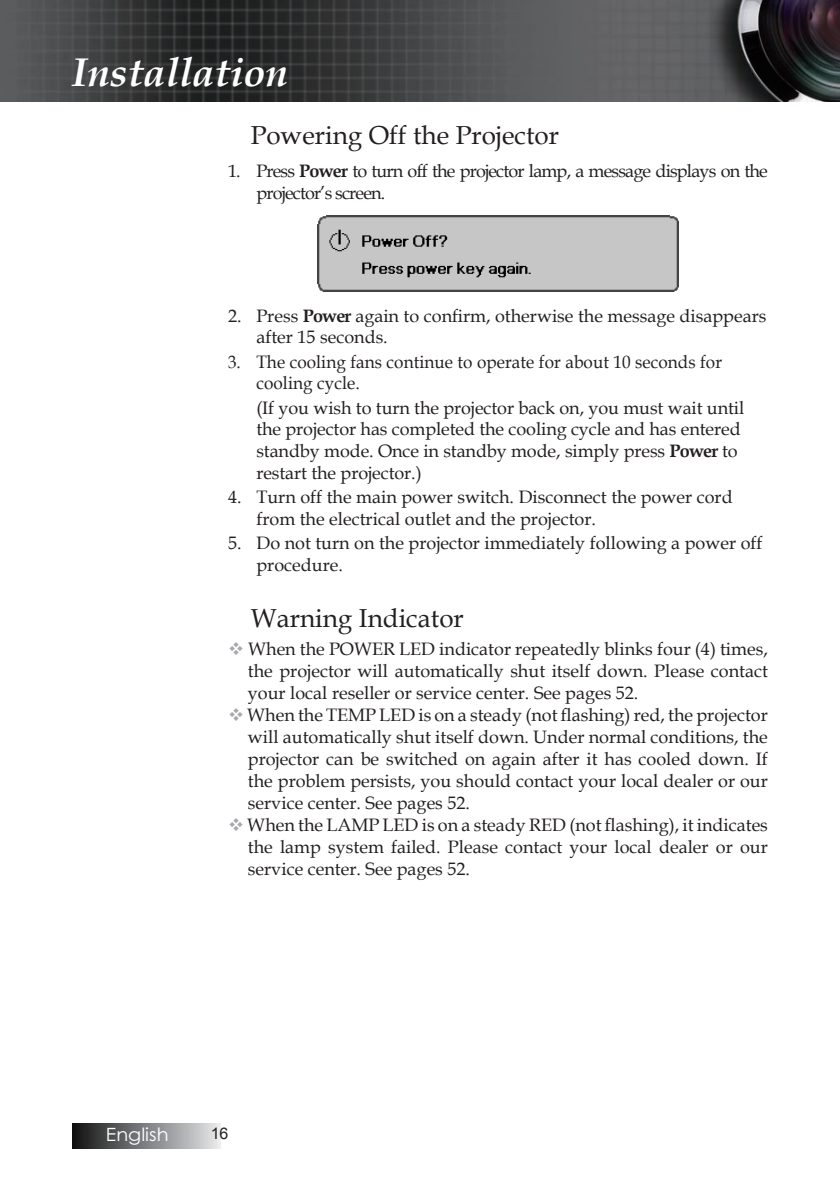
<style>
.page{position:relative;width:840px;height:1191px;background:#fff}
.page>*{position:absolute;margin:0;border:0;box-sizing:border-box;transform-origin:0 0}
.t1{font:italic 700 40px "Book Antiqua";color:#fff}
.t2{font:26px "Book Antiqua";color:#231f20}
.t3{font:18.2px "Century Gothic";color:#fff;scale:1.06 1}
.t4{font:18px/22px "Book Antiqua";color:#231f20}
.t5{font:18px/21.6px "Book Antiqua";letter-spacing:-.045em;color:#231f20}
.t6{font:18px/21.6px "Book Antiqua";color:#231f20;scale:.95 1}
.t7{font:16px "Arial";color:#231f20}
.s1{font-weight:700}
.s2{color:#a8a9ad}
</style>
<div class="page">
<img style="left:0;top:0;width:839px;height:101px">
<svg style="left:73px;top:1147px;width:147px;height:1px"></svg>
<svg style="left:72px;top:1124px;width:148px;height:23px;background:#7c7e7f"></svg>
<img style="left:317px;top:215px;width:360px;height:77px">
<h1 class="t1" style="left:72px;top:44px;width:217px">Installation</h1>
<h2 class="t2" style="left:250px;top:117px;width:309px">Powering Off the Projector</h2>
<p class="t5" style="left:256px;top:160px;width:512px;text-indent:-28px">1. Press <span class="s1">Power</span> to turn off the projector lamp, a message displays on the projector’s screen.</p>
<p class="t4" style="left:256px;top:304px;width:511px;text-indent:-28px">2. Press <span class="s1">Power</span> again to confirm, otherwise the message disappears after 15 seconds.</p>
<p class="t6" style="left:256px;top:350px;width:491px;text-indent:-28px">3. The cooling fans continue to operate for about 10 seconds for cooling cycle.</p>
<p class="t4" style="left:256px;top:396px;width:489px">(If you wish to turn the projector back on, you must wait until the projector has completed the cooling cycle and has entered standby mode. Once in standby mode, simply press <span class="s1">Power</span> to restart the projector.)</p>
<p class="t4" style="left:256px;top:486px;width:477px;text-indent:-28px">4. Turn off the main power switch. Disconnect the power cord from the electrical outlet and the projector.</p>
<p class="t4" style="left:256px;top:532px;width:507px;text-indent:-28px">5. Do not turn on the projector immediately following a power off procedure.</p>
<h2 class="t2" style="left:250px;top:600px;width:214px">Warning Indicator</h2>
<p class="t4" style="left:248px;top:637px;width:521px;text-align:justify;text-indent:-20px"><span class="s2">❖</span> When the POWER LED indicator repeatedly blinks four (4) times, the projector will automatically shut itself down. Please contact your local reseller or service center. See pages 52.</p>
<p class="t4" style="left:248px;top:703px;width:521px;text-align:justify;text-indent:-20px"><span class="s2">❖</span> When the TEMP LED is on a steady (not flashing) red, the projector will automatically shut itself down. Under normal conditions, the projector can be switched on again after it has cooled down. If the problem persists, you should contact your local dealer or our service center. See pages 52.</p>
<p class="t4" style="left:248px;top:813px;width:521px;text-align:justify;text-indent:-20px"><span class="s2">❖</span> When the LAMP LED is on a steady RED (not flashing), it indicates the lamp system failed. Please contact your local dealer or our service center. See pages 52.</p>
<p class="t3" style="left:106px;top:1122px;width:61px">English</p>
<p class="t7" style="left:210px;top:1122px;width:19px">16</p>
</div>
